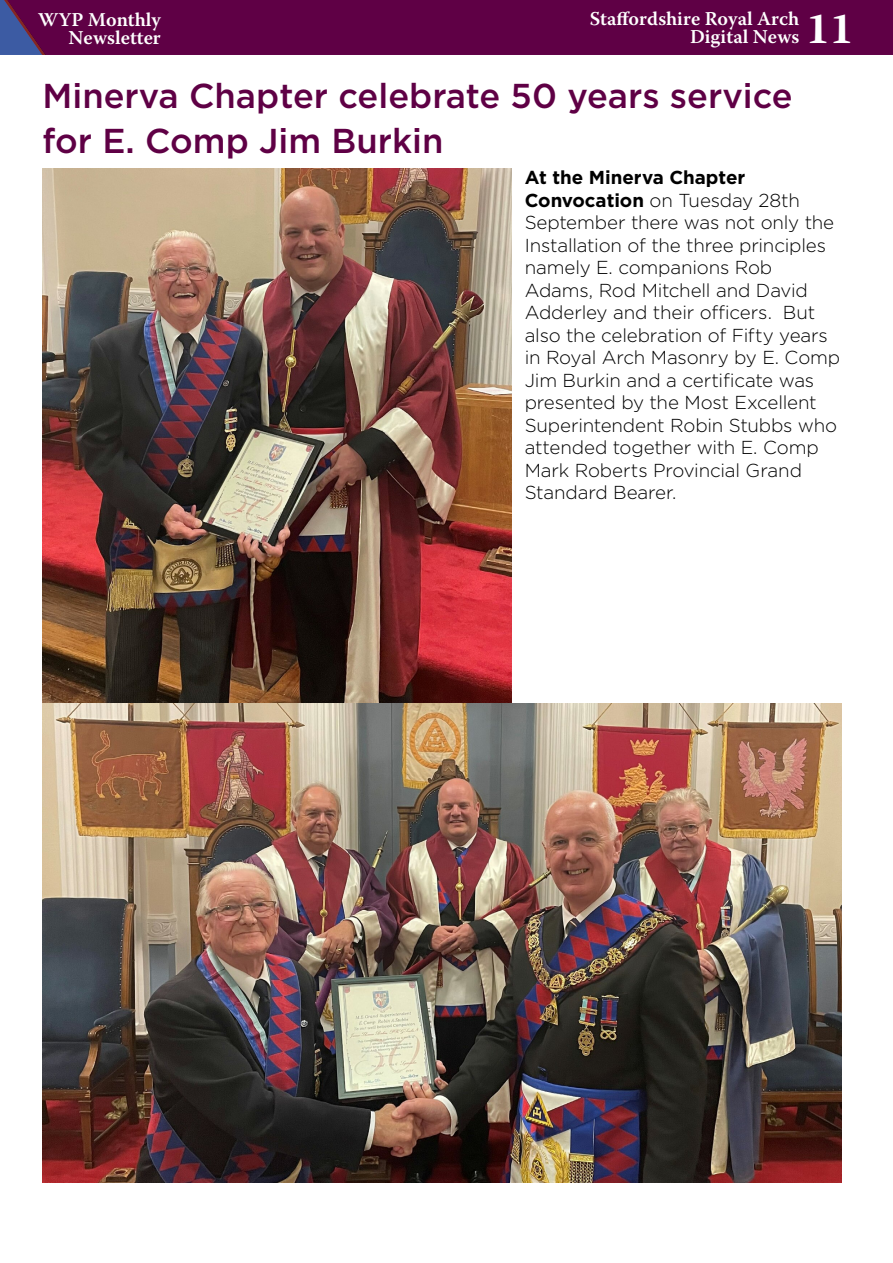
<style>
.page{position:relative;width:893px;height:1263px;background:#fff}
.page>*{position:absolute;margin:0;border:0;box-sizing:border-box;transform-origin:0 0}
.t1{font:700 43.5px "Warnock Pro";color:#fff}
.t2{font:500 34.5px/45px "Gotham";color:#5f0045}
.t3{font:600 19.5px/18px "Warnock Pro";color:#fff;text-align:right}
.t4{font:300 18.75px/22.5px "Gotham";letter-spacing:-.01em;color:#000}
.s1{font-weight:700}
</style>
<div class="page">
<div style="left:47px;top:0;width:846px;height:55px;background:#5f0045"></div>
<svg style="left:0;top:0;width:47px;height:55px;background:#502f71"></svg>
<img style="left:43px;top:169px;width:469px;height:535px">
<img style="left:43px;top:704px;width:799px;height:478px">
<p class="t3" style="left:38px;top:10px;width:124px">WYP Monthly<br>Newsletter</p>
<p class="t3" style="left:590px;top:10px;width:211px">Staffordshire Royal Arch<br>Digital News</p>
<h1 class="t1" style="left:806px;top:3px;width:49px">11</h1>
<h2 class="t2" style="left:43px;top:73px;width:752px">Minerva Chapter celebrate 50 years service for E. Comp Jim Burkin</h2>
<p class="t4" style="left:525px;top:166px;width:317px"><span class="s1">At the Minerva Chapter<br>Convocation</span> on Tuesday 28th<br>September there was not only the<br>Installation of the three principles namely E. companions Rob<br>Adams, Rod Mitchell and David<br>Adderley and their officers. But also the celebration of Fifty years in Royal Arch Masonry by E. Comp<br>Jim Burkin and a certificate was presented by the Most Excellent<br>Superintendent Robin Stubbs who attended together with E. Comp<br>Mark Roberts Provincial Grand<br>Standard Bearer.</p>
</div>
